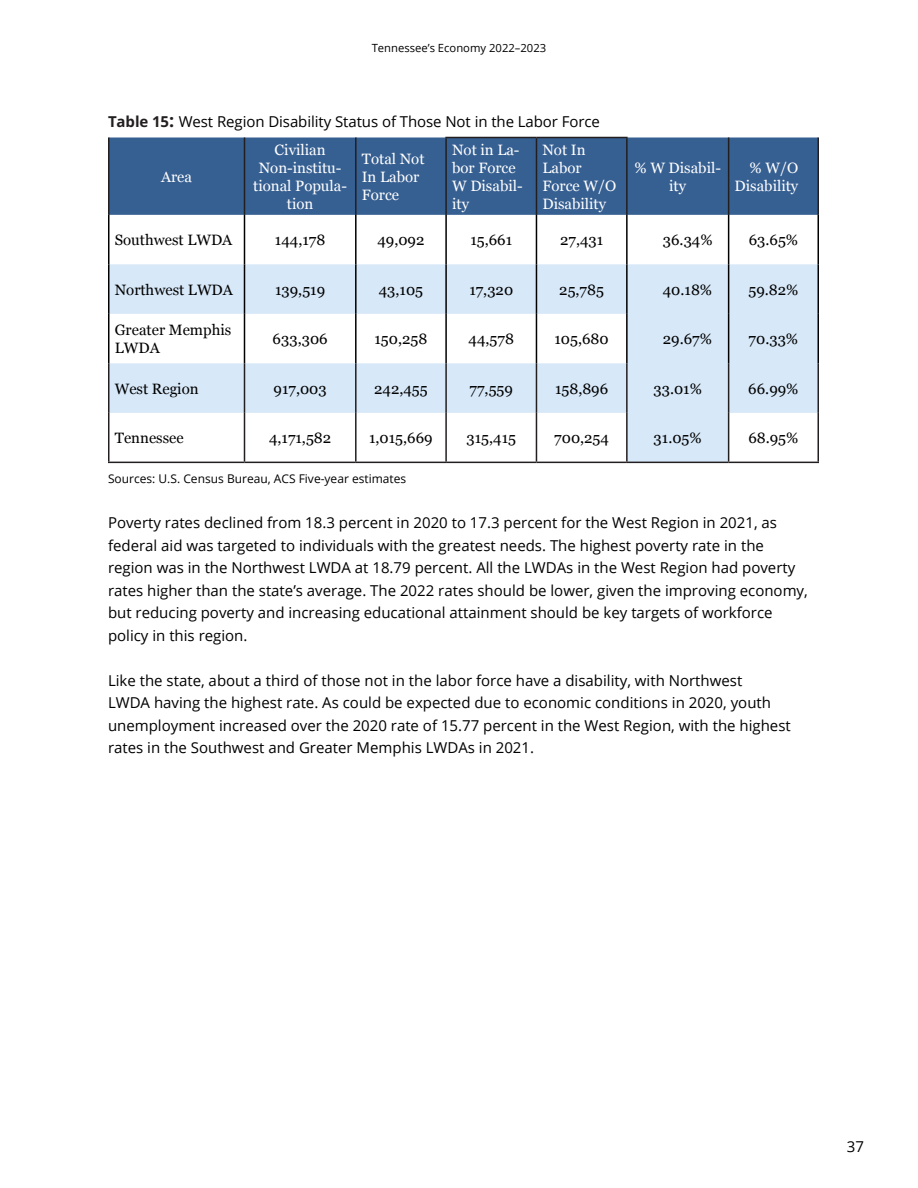
<style>
.page{position:relative;width:918px;height:1188px;background:#fff}
.page>*{position:absolute;margin:0;border:0;box-sizing:border-box;transform-origin:0 0}
.TN_Economy_Paragraph{font:15px/22.5px "Open Sans";color:#000}
.t1{font:15px/18px "Georgia";color:#000}
.t2{font:15px/18px "Georgia";color:#fff}
.Table{font:15px "Open Sans";letter-spacing:-.005em;color:#000}
.Source{font:12px "Open Sans";color:#000}
.t3{font:11.25px "Open Sans";color:#000}
.s1{font-weight:700;color:#231f20}
.s2{font-weight:700;font-size:18px;color:#231f20}
</style>
<div class="page">
<div style="left:109px;top:137px;width:709px;height:78px;background:#365f92"></div>
<svg style="left:110px;top:264px;width:708px;height:198px;fill:#d7e8f8"></svg>
<hr style="left:108px;top:138px;width:2px;height:77px;background:#231f20">
<hr style="left:445px;top:137px;width:91px;height:1px;background:#231f20">
<hr style="left:536px;top:137px;width:92px;height:1px;background:#231f20">
<hr style="left:108px;top:363px;width:2px;height:50px;background:#231f20">
<hr style="left:108px;top:413px;width:2px;height:49px;background:#231f20">
<hr style="left:108px;top:462px;width:136px;height:1px;background:#231f20">
<hr style="left:244px;top:462px;width:112px;height:1px;background:#231f20">
<hr style="left:356px;top:462px;width:90px;height:1px;background:#231f20">
<hr style="left:446px;top:462px;width:90px;height:1px;background:#231f20">
<hr style="left:536px;top:462px;width:91px;height:1px;background:#231f20">
<hr style="left:627px;top:462px;width:102px;height:1px;background:#231f20">
<hr style="left:729px;top:462px;width:90px;height:1px;background:#231f20">
<hr style="left:244px;top:138px;width:1px;height:77px;background:#231f20">
<hr style="left:355px;top:138px;width:2px;height:77px;background:#231f20">
<hr style="left:445px;top:138px;width:2px;height:77px;background:#231f20">
<hr style="left:536px;top:138px;width:1px;height:77px;background:#231f20">
<hr style="left:626px;top:138px;width:2px;height:77px;background:#231f20">
<hr style="left:728px;top:138px;width:1px;height:77px;background:#231f20">
<hr style="left:818px;top:138px;width:1px;height:77px;background:#231f20">
<hr style="left:244px;top:363px;width:1px;height:50px;background:#231f20">
<hr style="left:355px;top:363px;width:2px;height:50px;background:#231f20">
<hr style="left:445px;top:363px;width:2px;height:50px;background:#231f20">
<hr style="left:536px;top:363px;width:1px;height:50px;background:#231f20">
<hr style="left:626px;top:363px;width:2px;height:50px;background:#231f20">
<hr style="left:728px;top:363px;width:1px;height:50px;background:#231f20">
<hr style="left:818px;top:363px;width:1px;height:50px;background:#231f20">
<hr style="left:244px;top:413px;width:1px;height:49px;background:#231f20">
<hr style="left:355px;top:413px;width:2px;height:49px;background:#231f20">
<hr style="left:445px;top:413px;width:2px;height:49px;background:#231f20">
<hr style="left:536px;top:413px;width:1px;height:49px;background:#231f20">
<hr style="left:626px;top:413px;width:2px;height:49px;background:#231f20">
<hr style="left:728px;top:413px;width:1px;height:49px;background:#231f20">
<hr style="left:818px;top:413px;width:1px;height:49px;background:#231f20">
<hr style="left:108px;top:215px;width:2px;height:49px;background:#000">
<hr style="left:244px;top:215px;width:1px;height:49px;background:#000">
<hr style="left:355px;top:215px;width:2px;height:49px;background:#000">
<hr style="left:445px;top:215px;width:2px;height:49px;background:#000">
<hr style="left:536px;top:215px;width:1px;height:49px;background:#000">
<hr style="left:626px;top:215px;width:2px;height:49px;background:#000">
<hr style="left:728px;top:215px;width:1px;height:49px;background:#000">
<hr style="left:818px;top:215px;width:1px;height:49px;background:#000">
<hr style="left:108px;top:264px;width:2px;height:50px;background:#000">
<hr style="left:244px;top:264px;width:1px;height:50px;background:#000">
<hr style="left:355px;top:264px;width:2px;height:50px;background:#000">
<hr style="left:445px;top:264px;width:2px;height:50px;background:#000">
<hr style="left:536px;top:264px;width:1px;height:50px;background:#000">
<hr style="left:626px;top:264px;width:2px;height:50px;background:#000">
<hr style="left:728px;top:264px;width:1px;height:50px;background:#000">
<hr style="left:818px;top:264px;width:1px;height:50px;background:#000">
<hr style="left:108px;top:314px;width:2px;height:49px;background:#000">
<hr style="left:244px;top:314px;width:1px;height:49px;background:#000">
<hr style="left:355px;top:314px;width:2px;height:49px;background:#000">
<hr style="left:445px;top:314px;width:2px;height:49px;background:#000">
<hr style="left:536px;top:314px;width:1px;height:49px;background:#000">
<hr style="left:626px;top:314px;width:2px;height:49px;background:#000">
<hr style="left:728px;top:314px;width:1px;height:49px;background:#000">
<hr style="left:818px;top:314px;width:1px;height:49px;background:#000">
<p class="t3" style="left:372px;top:40px;width:176px">Tennessee’s Economy 2022–2023</p>
<p class="Table" style="left:108px;top:112px;width:494px"><span class="s1">Table 15</span><span class="s2">:</span> West Region Disability Status of Those Not in the Labor Force</p>
<p class="t2" style="left:161px;top:167px;width:33px">Area</p>
<p class="t2" style="left:253px;top:140px;width:95px;text-align:center">Civilian<br>Non-institu&shy;tional Popula&shy;tion</p>
<p class="t2" style="left:362px;top:149px;width:64px">Total Not<br>In Labor<br>Force</p>
<p class="t2" style="left:452px;top:140px;width:72px">Not in La&shy;bor Force<br>W Disabil&shy;ity</p>
<p class="t2" style="left:542px;top:140px;width:75px">Not In<br>Labor<br>Force W/O<br>Disability</p>
<p class="t2" style="left:634px;top:158px;width:88px;text-align:center">% W Disabil&shy;ity</p>
<p class="t2" style="left:735px;top:158px;width:65px;text-align:right">% W/O<br>Disability</p>
<p class="t1" style="left:115px;top:230px;width:119px">Southwest LWDA</p>
<p class="t1" style="left:275px;top:230px;width:52px">144,178</p>
<p class="t1" style="left:377px;top:230px;width:49px">49,092</p>
<p class="t1" style="left:470px;top:230px;width:43px">15,661</p>
<p class="t1" style="left:560px;top:230px;width:45px">27,431</p>
<p class="t1" style="left:663px;top:230px;width:51px">36.34%</p>
<p class="t1" style="left:749px;top:230px;width:51px">63.65%</p>
<p class="t1" style="left:115px;top:280px;width:120px">Northwest LWDA</p>
<p class="t1" style="left:275px;top:280px;width:52px">139,519</p>
<p class="t1" style="left:379px;top:280px;width:46px">43,105</p>
<p class="t1" style="left:469px;top:280px;width:45px">17,320</p>
<p class="t1" style="left:559px;top:280px;width:46px">25,785</p>
<p class="t1" style="left:663px;top:280px;width:51px">40.18%</p>
<p class="t1" style="left:748px;top:280px;width:52px">59.82%</p>
<p class="t1" style="left:115px;top:320px;width:118px">Greater Memphis<br>LWDA</p>
<p class="t1" style="left:273px;top:329px;width:57px">633,306</p>
<p class="t1" style="left:375px;top:329px;width:54px">150,258</p>
<p class="t1" style="left:469px;top:329px;width:47px">44,578</p>
<p class="t1" style="left:555px;top:329px;width:56px">105,680</p>
<p class="t1" style="left:663px;top:329px;width:51px">29.67%</p>
<p class="t1" style="left:749px;top:329px;width:51px">70.33%</p>
<p class="t1" style="left:115px;top:379px;width:85px">West Region</p>
<p class="t1" style="left:274px;top:379px;width:55px">917,003</p>
<p class="t1" style="left:374px;top:379px;width:55px">242,455</p>
<p class="t1" style="left:470px;top:379px;width:45px">77,559</p>
<p class="t1" style="left:555px;top:379px;width:55px">158,896</p>
<p class="t1" style="left:653px;top:379px;width:50px">33.01%</p>
<p class="t1" style="left:748px;top:379px;width:52px">66.99%</p>
<p class="t1" style="left:115px;top:428px;width:70px">Tennessee</p>
<p class="t1" style="left:269px;top:428px;width:64px">4,171,582</p>
<p class="t1" style="left:369px;top:428px;width:65px">1,015,669</p>
<p class="t1" style="left:467px;top:428px;width:51px">315,415</p>
<p class="t1" style="left:554px;top:428px;width:56px">700,254</p>
<p class="t1" style="left:654px;top:428px;width:50px">31.05%</p>
<p class="t1" style="left:748px;top:428px;width:52px">68.95%</p>
<p class="Source" style="left:108px;top:471px;width:300px">Sources: U.S. Census Bureau, ACS Five-year estimates</p>
<p class="TN_Economy_Paragraph" style="left:108px;top:511px;width:701px">Poverty rates declined from 18.3 percent in 2020 to 17.3 percent for the West Region in 2021, as federal aid was targeted to individuals with the greatest needs. The highest poverty rate in the region was in the Northwest LWDA at 18.79 percent. All the LWDAs in the West Region had poverty rates higher than the state’s average. The 2022 rates should be lower, given the improving economy, but reducing poverty and increasing educational attainment should be key targets of workforce policy in this region.</p>
<p class="TN_Economy_Paragraph" style="left:108px;top:669px;width:684px">Like the state, about a third of those not in the labor force have a disability, with Northwest<br>LWDA having the highest rate. As could be expected due to economic conditions in 2020, youth unemployment increased over the 2020 rate of 15.77 percent in the West Region, with the highest rates in the Southwest and Greater Memphis LWDAs in 2021.</p>
<p class="TN_Economy_Paragraph" style="left:847px;top:1135px;width:19px">37</p>
</div>
